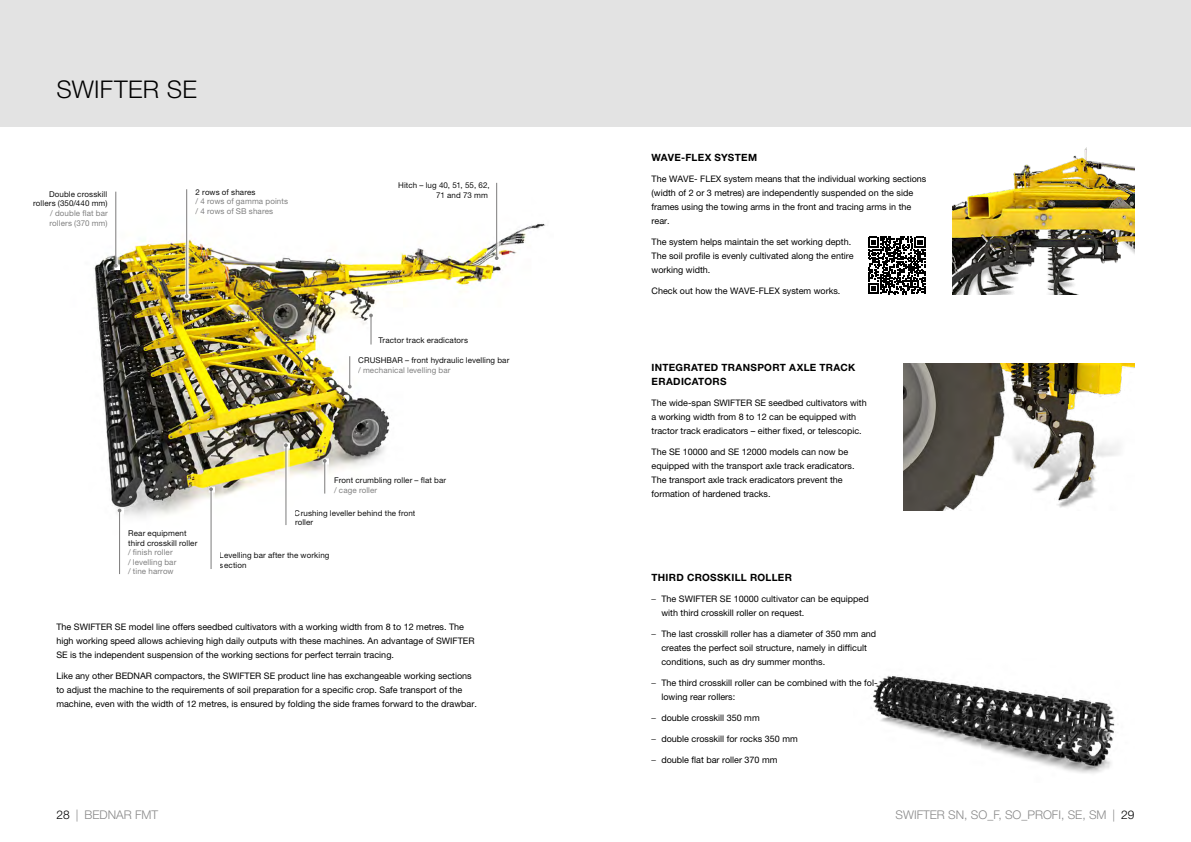
<style>
.page{position:relative;width:1191px;height:842px;background:#fff}
.page>*{position:absolute;margin:0;border:0;box-sizing:border-box;transform-origin:0 0}
.Nadpis_1_CYR{font:300 24.5px "Helvetica Neue Cyr";letter-spacing:.01em;color:#000}
.t1{font:300 12px "Helvetica Neue Cyr";color:#878787}
.Nadpis_1{font:700 10px/14px "Helvetica Neue LT Pro";letter-spacing:.03em;color:#000}
.Základní_text{font:9px/14px "Helvetica Neue LT Pro";color:#000}
.t2{font:8px/9.6px "Helvetica Neue LT Pro";letter-spacing:.01em;color:#000}
.t3{font:8px/9.6px "Helvetica Neue LT Pro";letter-spacing:.01em;color:#797979}
.s1{font-weight:300}
.s2{color:#000}
</style>
<div class="page">
<div style="left:0;top:0;width:1191px;height:126px;background:#e3e3e3"></div>
<img style="left:952px;top:147px;width:182px;height:147px">
<img style="left:903px;top:364px;width:231px;height:147px">
<img style="left:871px;top:675px;width:247px;height:98px">
<img style="left:94px;top:223px;width:452px;height:294px">
<div style="left:116px;top:507px;width:7px;height:69px;background:#fff"></div>
<hr style="left:119px;top:510px;width:1px;height:64px;background:#7c7b7b">
<svg style="left:207px;top:485px;width:8px;height:84px"></svg>
<hr style="left:211px;top:489px;width:1px;height:80px;background:#7c7b7b">
<svg style="left:209px;top:487px;width:4px;height:4px"></svg>
<svg style="left:282px;top:441px;width:8px;height:84px"></svg>
<hr style="left:286px;top:445px;width:1px;height:80px;background:#7c7b7b">
<svg style="left:284px;top:443px;width:4px;height:4px"></svg>
<svg style="left:112px;top:191px;width:7px;height:79px"></svg>
<hr style="left:115px;top:192px;width:1px;height:74px;background:#7c7b7b">
<svg style="left:114px;top:264px;width:4px;height:4px"></svg>
<svg style="left:321px;top:457px;width:7px;height:39px"></svg>
<hr style="left:324px;top:461px;width:1px;height:33px;background:#7c7b7b">
<svg style="left:323px;top:459px;width:4px;height:4px"></svg>
<svg style="left:346px;top:354px;width:7px;height:36px"></svg>
<hr style="left:349px;top:356px;width:1px;height:31px;background:#7c7b7b">
<div style="left:367px;top:312px;width:8px;height:34px;background:#fff"></div>
<svg style="left:369px;top:314px;width:4px;height:30px"></svg>
<svg style="left:183px;top:189px;width:7px;height:111px"></svg>
<hr style="left:186px;top:189px;width:1px;height:107px;background:#7c7b7b">
<svg style="left:493px;top:182px;width:7px;height:80px"></svg>
<hr style="left:496px;top:183px;width:1px;height:75px;background:#7c7b7b">
<svg style="left:868px;top:237px;width:57px;height:57px"></svg>
<p class="Nadpis_1_CYR" style="left:56px;top:76px;width:142px">SWIFTER SE</p>
<p class="t2" style="left:33px;top:189px;width:76px;text-align:right">Double crosskill rollers (350/440 mm)</p>
<p class="t3" style="left:50px;top:208px;width:60px">/ double flat bar rollers (370 mm)</p>
<p class="t2" style="left:196px;top:187px;width:61px">2 rows of shares</p>
<p class="t3" style="left:195px;top:197px;width:94px">/ 4 rows of gamma points / 4 rows of SB shares</p>
<p class="t2" style="left:398px;top:180px;width:93px;text-align:right">Hitch – lug 40, 51, 55, 62,<br>71 and 73 mm</p>
<p class="t2" style="left:378px;top:336px;width:91px">Tractor track eradicators</p>
<p class="t2" style="left:358px;top:355px;width:153px">CRUSHBAR – front hydraulic levelling bar</p>
<p class="t3" style="left:358px;top:365px;width:94px">/ mechanical levelling bar</p>
<p class="t2" style="left:334px;top:476px;width:113px">Front crumbling roller – flat bar</p>
<p class="t3" style="left:334px;top:485px;width:45px">/ cage roller</p>
<p class="t2" style="left:128px;top:528px;width:71px">Rear equipment third crosskill roller</p>
<p class="t3" style="left:128px;top:547px;width:50px">/ finish roller / levelling bar / tine harrow</p>
<p class="t2" style="left:295px;top:508px;width:122px">Crushing leveller behind the front roller</p>
<p class="t2" style="left:220px;top:551px;width:111px">Levelling bar after the working section</p>
<p class="Základní_text" style="left:56px;top:620px;width:420px">The SWIFTER SE model line offers seedbed cultivators with a working width from 8 to 12 metres. The high working speed allows achieving high daily outputs with these machines. An advantage of SWIFTER<br>SE is the independent suspension of the working sections for perfect terrain tracing.</p>
<p class="Základní_text" style="left:56px;top:669px;width:422px">Like any other BEDNAR compactors, the SWIFTER SE product line has exchangeable working sections to adjust the machine to the requirements of soil preparation for a specific crop. Safe transport of the machine, even with the width of 12 metres, is ensured by folding the side frames forward to the drawbar.</p>
<p class="Nadpis_1" style="left:651px;top:150px;width:107px">WAVE‑FLEX SYSTEM</p>
<p class="Základní_text" style="left:651px;top:172px;width:276px">The WAVE‑ FLEX system means that the individual working sections (width of 2 or 3 metres) are independently suspended on the side frames using the towing arms in the front and tracing arms in the rear.</p>
<p class="Základní_text" style="left:651px;top:235px;width:204px">The system helps maintain the set working depth.<br>The soil profile is evenly cultivated along the entire working width.</p>
<p class="Základní_text" style="left:651px;top:284px;width:190px">Check out how the WAVE‑FLEX system works.</p>
<p class="Nadpis_1" style="left:651px;top:360px;width:205px">INTEGRATED TRANSPORT AXLE TRACK<br>ERADICATORS</p>
<p class="Základní_text" style="left:651px;top:396px;width:217px">The wide‑span SWIFTER SE seedbed cultivators with a working width from 8 to 12 can be equipped with tractor track eradicators – either fixed, or telescopic.</p>
<p class="Základní_text" style="left:651px;top:445px;width:205px">The SE 10000 and SE 12000 models can now be equipped with the transport axle track eradicators.<br>The transport axle track eradicators prevent the formation of hardened tracks.</p>
<p class="Nadpis_1" style="left:651px;top:570px;width:142px">THIRD CROSSKILL ROLLER</p>
<p class="Základní_text" style="left:661px;top:592px;width:209px;text-indent:-10px"><span class="s1">–</span> The SWIFTER SE 10000 cultivator can be equipped with third crosskill roller on request.</p>
<p class="Základní_text" style="left:661px;top:627px;width:216px;text-indent:-10px"><span class="s1">–</span> The last crosskill roller has a diameter of 350 mm and creates the perfect soil structure, namely in difficult conditions, such as dry summer months.</p>
<p class="Základní_text" style="left:661px;top:676px;width:218px;text-indent:-10px"><span class="s1">–</span> The third crosskill roller can be combined with the fol‑ lowing rear rollers:</p>
<p class="Základní_text" style="left:651px;top:711px;width:110px"><span class="s1">–</span> double crosskill 350 mm</p>
<p class="Základní_text" style="left:651px;top:732px;width:148px"><span class="s1">–</span> double crosskill for rocks 350 mm</p>
<p class="Základní_text" style="left:651px;top:753px;width:127px"><span class="s1">–</span> double flat bar roller 370 mm</p>
<h2 class="t1" style="left:56px;top:808px;width:103px"><span class="s2">28</span> | BEDNAR FMT</h2>
<h2 class="t1" style="left:895px;top:808px;width:240px">SWIFTER SN, SO_F, SO_PROFI, SE, SM | <span class="s2">29</span></h2>
</div>
